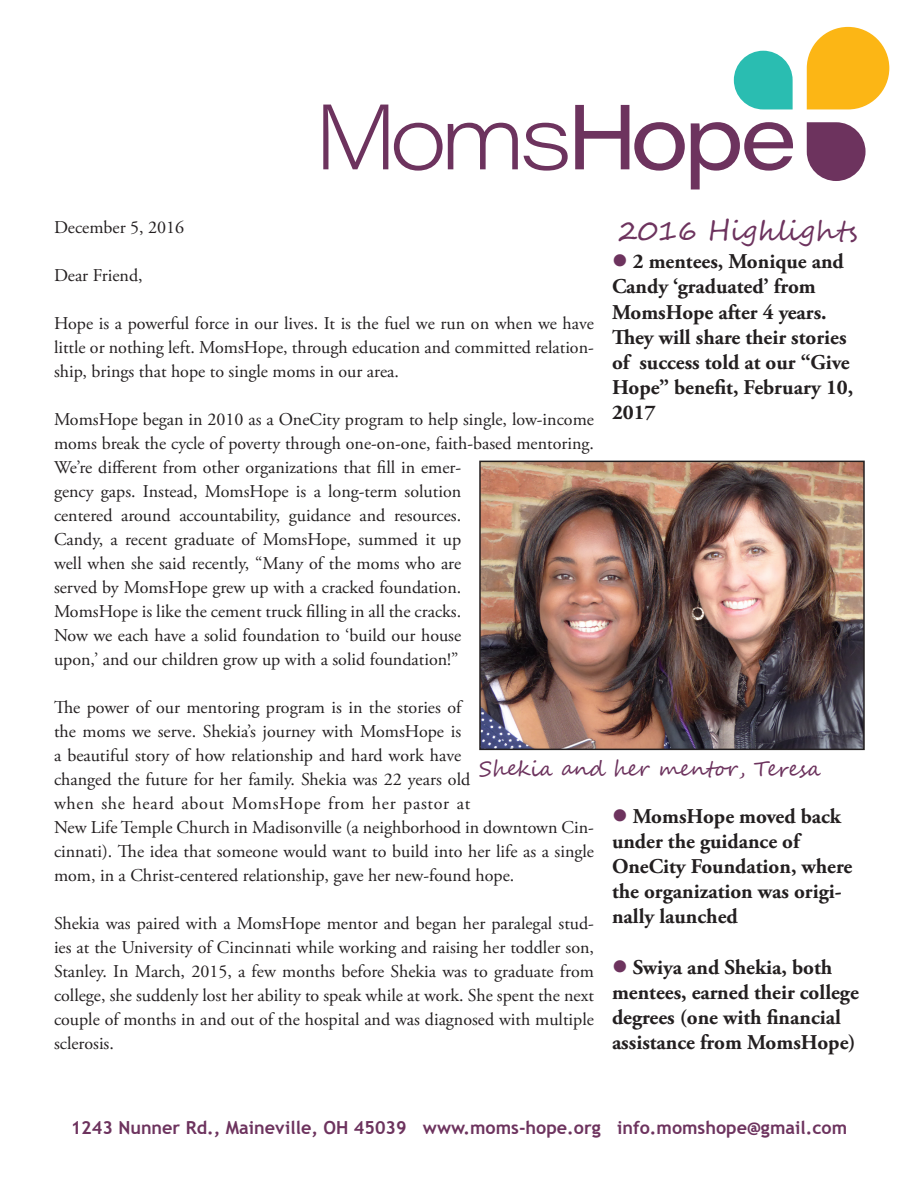
<style>
.page{position:relative;width:918px;height:1188px;background:#fff}
.page>*{position:absolute;margin:0;border:0;box-sizing:border-box;transform-origin:0 0}
.t1{font:27px "Segoe Script";color:#6d335e}
.t2{font:700 21px/25.2px "Adobe Garamond Pro";color:#231f20}
.t3{font:21px "Segoe Script";letter-spacing:-.005em;color:#6d335e}
.t4{font:18px/24px "Adobe Garamond Pro";color:#231f20;text-align:justify}
.t5{font:700 18px "Trebuchet MS";color:#6d335e}
.s1{color:#6d335e}
</style>
<div class="page">
<svg style="left:323px;top:105px;width:65px;height:64px"></svg>
<svg style="left:394px;top:123px;width:124px;height:48px"></svg>
<svg style="left:524px;top:123px;width:44px;height:48px"></svg>
<svg style="left:575px;top:105px;width:110px;height:66px"></svg>
<svg style="left:691px;top:122px;width:102px;height:67px"></svg>
<svg style="left:807px;top:122px;width:59px;height:59px"></svg>
<svg style="left:807px;top:27px;width:82px;height:82px;background:#fcc139"></svg>
<svg style="left:734px;top:51px;width:59px;height:58px;background:#4cc7bd"></svg>
<img style="left:482px;top:464px;width:380px;height:283px">
<div style="left:479px;top:461px;width:386px;height:289px;border:2px solid #231f20"></div>
<p class="t1" style="left:618px;top:209px;width:241px">2016 Highlights</p>
<p class="t2" style="left:612px;top:249px;width:243px"><span class="s1">●</span> 2 mentees, Monique and<br>Candy ‘graduated’ from<br>MomsHope after 4 years.<br>They will share their stories of success told at our “Give<br>Hope” benefit, February 10,<br>2017</p>
<p class="t4" style="left:54px;top:216px;width:132px">December 5, 2016</p>
<p class="t4" style="left:54px;top:264px;width:90px">Dear Friend,</p>
<p class="t4" style="left:54px;top:312px;width:542px">Hope is a powerful force in our lives. It is the fuel we run on when we have little or nothing left. MomsHope, through education and committed relation&shy;ship, brings that hope to single moms in our area.</p>
<p class="t4" style="left:54px;top:408px;width:542px;text-align:left">MomsHope began in 2010 as a OneCity program to help single, low-income moms break the cycle of poverty through one-on-one, faith-based mentoring.<br>We’re different from other organizations that fill in emer-<br>gency gaps. Instead, MomsHope is a long-term solution<br>centered around accountability, guidance and resources.<br>Candy, a recent graduate of MomsHope, summed it up<br>well when she said recently, “Many of the moms who are<br>served by MomsHope grew up with a cracked foundation.<br>MomsHope is like the cement truck filling in all the cracks.<br>Now we each have a solid foundation to ‘build our house<br>upon,’ and our children grow up with a solid foundation!”</p>
<p class="t4" style="left:54px;top:696px;width:542px;text-align:left">The power of our mentoring program is in the stories of<br>the moms we serve. Shekia’s journey with MomsHope is<br>a beautiful story of how relationship and hard work have<br>changed the future for her family. Shekia was 22 years old<br>when she heard about MomsHope from her pastor at<br>New Life Temple Church in Madisonville (a neighborhood in downtown Cin&shy;cinnati). The idea that someone would want to build into her life as a single mom, in a Christ-centered relationship, gave her new-found hope.</p>
<p class="t4" style="left:54px;top:912px;width:542px">Shekia was paired with a MomsHope mentor and began her paralegal stud&shy;ies at the University of Cincinnati while working and raising her toddler son, Stanley. In March, 2015, a few months before Shekia was to graduate from college, she suddenly lost her ability to speak while at work. She spent the next couple of months in and out of the hospital and was diagnosed with multiple sclerosis.</p>
<p class="t3" style="left:479px;top:751px;width:343px">Shekia and her mentor, Teresa</p>
<p class="t2" style="left:612px;top:804px;width:242px"><span class="s1">●</span> MomsHope moved back under the guidance of<br>OneCity Foundation, where the organization was origi&shy;nally launched</p>
<p class="t2" style="left:612px;top:955px;width:248px"><span class="s1">●</span> Swiya and Shekia, both mentees, earned their college degrees (one with financial assistance from MomsHope)</p>
<p class="t5" style="left:71px;top:1116px;width:778px">1243 Nunner Rd., Maineville, OH 45039 www.moms-hope.org info.momshope@gmail.com</p>
</div>
